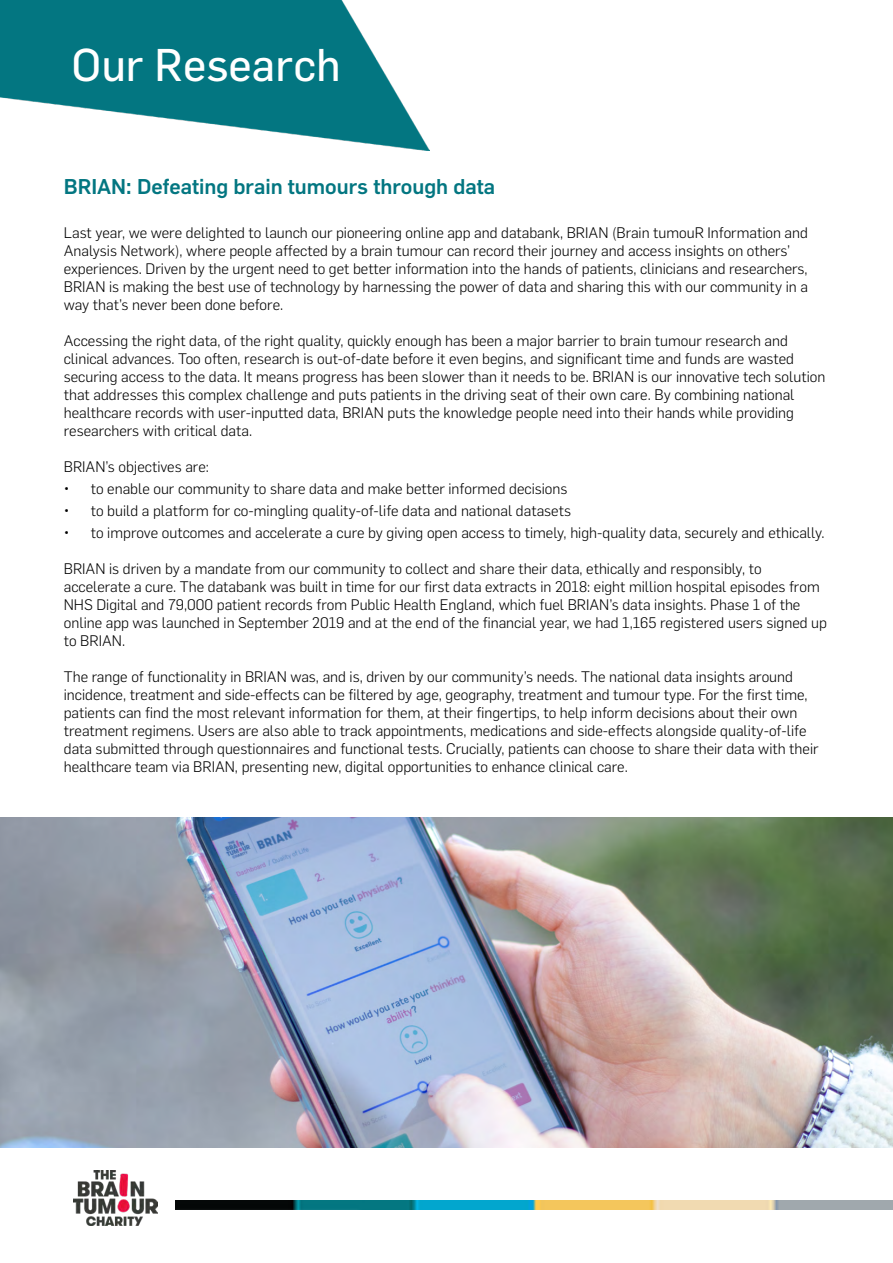
<style>
.page{position:relative;width:893px;height:1263px;background:#fff}
.page>*{position:absolute;margin:0;border:0;box-sizing:border-box;transform-origin:0 0}
.t1{font:45px "Flama";color:#fff}
.t2{font:500 21px "Flama";color:#037681}
.t3{font:300 15px/18px "Flama";color:#000}
</style>
<div class="page">
<img style="left:175px;top:1200px;width:718px;height:10px">
<img style="left:73px;top:1170px;width:84px;height:55px">
<img style="left:0;top:0;width:430px;height:151px">
<img style="left:0;top:817px;width:893px;height:330px">
<h1 class="t1" style="left:72px;top:37px;width:271px">Our Research</h1>
<h2 class="t2" style="left:64px;top:172px;width:433px">BRIAN: Defeating brain tumours through data</h2>
<p class="t3" style="left:64px;top:222px;width:746px">Last year, we were delighted to launch our pioneering online app and databank, BRIAN (Brain tumouR Information and Analysis Network), where people affected by a brain tumour can record their journey and access insights on others’ experiences. Driven by the urgent need to get better information into the hands of patients, clinicians and researchers, BRIAN is making the best use of technology by harnessing the power of data and sharing this with our community in a way that’s never been done before.</p>
<p class="t3" style="left:64px;top:330px;width:763px">Accessing the right data, of the right quality, quickly enough has been a major barrier to brain tumour research and clinical advances. Too often, research is out-of-date before it even begins, and significant time and funds are wasted securing access to the data. It means progress has been slower than it needs to be. BRIAN is our innovative tech solution that addresses this complex challenge and puts patients in the driving seat of their own care. By combining national healthcare records with user-inputted data, BRIAN puts the knowledge people need into their hands while providing researchers with critical data.</p>
<p class="t3" style="left:64px;top:456px;width:147px">BRIAN’s objectives are:</p>
<p class="t3" style="left:64px;top:479px;width:505px">• to enable our community to share data and make better informed decisions</p>
<p class="t3" style="left:64px;top:501px;width:509px">• to build a platform for co-mingling quality-of-life data and national datasets</p>
<p class="t3" style="left:64px;top:523px;width:762px">• to improve outcomes and accelerate a cure by giving open access to timely, high-quality data, securely and ethically.</p>
<p class="t3" style="left:64px;top:559px;width:765px">BRIAN is driven by a mandate from our community to collect and share their data, ethically and responsibly, to accelerate a cure. The databank was built in time for our first data extracts in 2018: eight million hospital episodes from NHS Digital and 79,000 patient records from Public Health England, which fuel BRIAN’s data insights. Phase 1 of the online app was launched in September 2019 and at the end of the financial year, we had 1,165 registered users signed up to BRIAN.</p>
<p class="t3" style="left:64px;top:667px;width:756px">The range of functionality in BRIAN was, and is, driven by our community’s needs. The national data insights around incidence, treatment and side-effects can be filtered by age, geography, treatment and tumour type. For the first time, patients can find the most relevant information for them, at their fingertips, to help inform decisions about their own treatment regimens. Users are also able to track appointments, medications and side-effects alongside quality-of-life data submitted through questionnaires and functional tests. Crucially, patients can choose to share their data with their healthcare team via BRIAN, presenting new, digital opportunities to enhance clinical care.</p>
</div>
